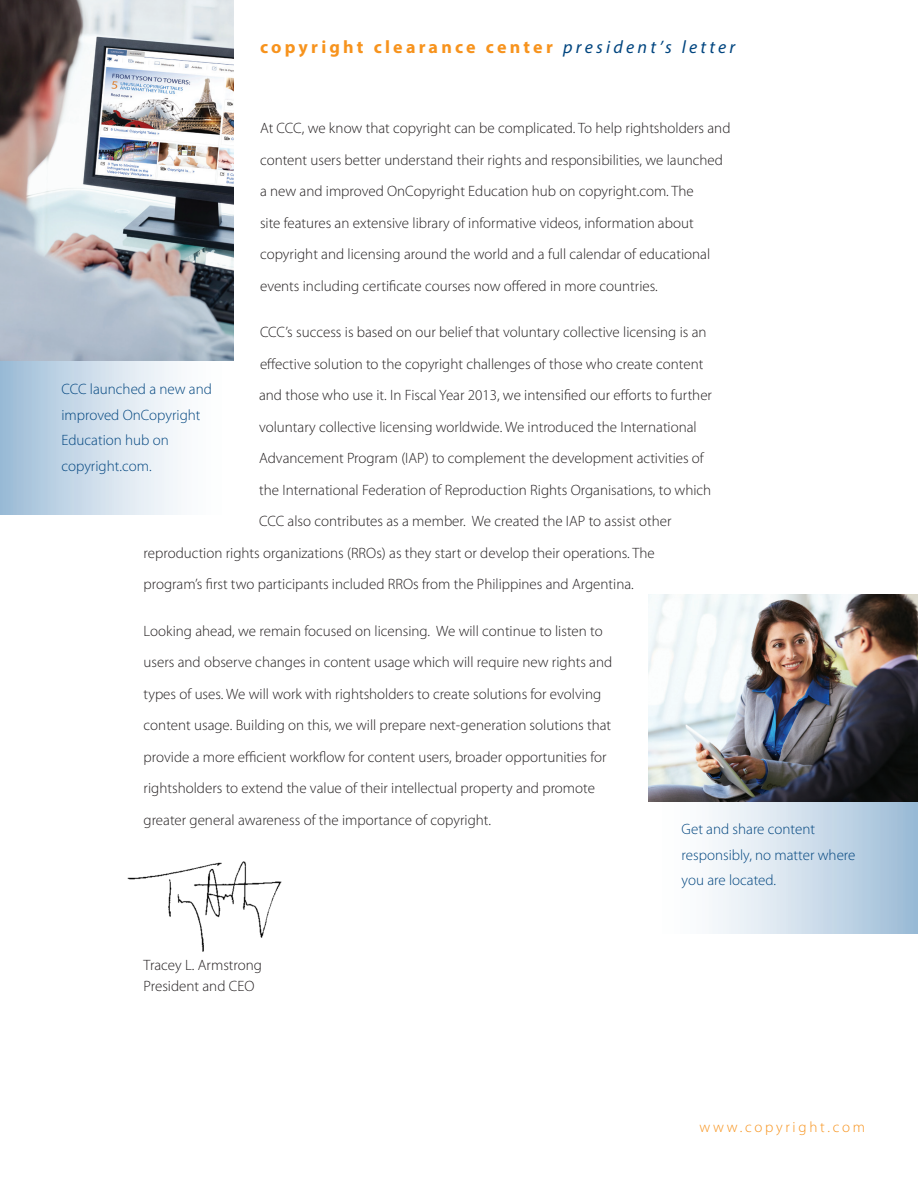
<style>
.page{position:relative;width:918px;height:1188px;background:#fff}
.page>*{position:absolute;margin:0;border:0;box-sizing:border-box;transform-origin:0 0}
.t1{font:700 18px "Myriad Pro";letter-spacing:.18em;color:#f7931d}
.t2{font:300 15px/31.5px "Myriad Pro";color:#231f20}
.t3{font:300 15px/25.5px "Myriad Pro";color:#01457f}
.t4{font:300 15px "Myriad Pro";letter-spacing:.18em;color:#f7931d}
.s1{font-weight:400;font-style:italic;color:#01457f}
</style>
<div class="page">
<img style="left:0;top:0;width:233px;height:361px">
<div style="left:0;top:361px;width:233px;height:154px;background:linear-gradient(to right,#a1bfd9,#fff)"></div>
<div style="left:648px;top:801px;width:270px;height:132px;background:linear-gradient(to right,#fff,#a1bfd9)"></div>
<img style="left:127px;top:861px;width:155px;height:91px">
<img style="left:648px;top:594px;width:270px;height:207px">
<p class="t1" style="left:260px;top:35px;width:477px">copyright clearance center <span class="s1">president’s letter</span></p>
<p class="t2" style="left:260px;top:112px;width:472px">At CCC, we know that copyright can be complicated. To help rightsholders and content users better understand their rights and responsibilities, we launched a new and improved OnCopyright Education hub on copyright.com. The<br>site features an extensive library of informative videos, information about copyright and licensing around the world and a full calendar of educational events including certificate courses now offered in more countries.</p>
<p class="t2" style="left:260px;top:316px;width:448px">CCC’s success is based on our belief that voluntary collective licensing is an</p>
<p class="t2" style="left:260px;top:348px;width:445px">effective solution to the copyright challenges of those who create content</p>
<p class="t2" style="left:259px;top:379px;width:454px">and those who use it. In Fiscal Year 2013, we intensified our efforts to further</p>
<p class="t2" style="left:259px;top:411px;width:439px">voluntary collective licensing worldwide. We introduced the International</p>
<p class="t2" style="left:259px;top:442px;width:446px">Advancement Program (IAP) to complement the development activities of</p>
<p class="t2" style="left:259px;top:474px;width:454px">the International Federation of Reproduction Rights Organisations, to which</p>
<p class="t2" style="left:259px;top:505px;width:414px">CCC also contributes as a member. We created the IAP to assist other</p>
<p class="t2" style="left:144px;top:537px;width:513px">reproduction rights organizations (RROs) as they start or develop their operations. The</p>
<p class="t2" style="left:144px;top:568px;width:492px">program’s first two participants included RROs from the Philippines and Argentina.</p>
<p class="t2" style="left:144px;top:615px;width:470px">Looking ahead, we remain focused on licensing. We will continue to listen to users and observe changes in content usage which will require new rights and types of uses. We will work with rightsholders to create solutions for evolving content usage. Building on this, we will prepare next-generation solutions that provide a more efficient workflow for content users, broader opportunities for rightsholders to extend the value of their intellectual property and promote greater general awareness of the importance of copyright.</p>
<p class="t3" style="left:62px;top:376px;width:152px">CCC launched a new and improved OnCopyright<br>Education hub on copyright.com.</p>
<p class="t3" style="left:682px;top:816px;width:175px">Get and share content responsibly, no matter where you are located.</p>
<p class="t2" style="left:144px;top:949px;width:120px">Tracey L. Armstrong</p>
<p class="t2" style="left:144px;top:970px;width:112px">President and CEO</p>
<p class="t4" style="left:700px;top:1118px;width:167px">www.copyright.com</p>
</div>
